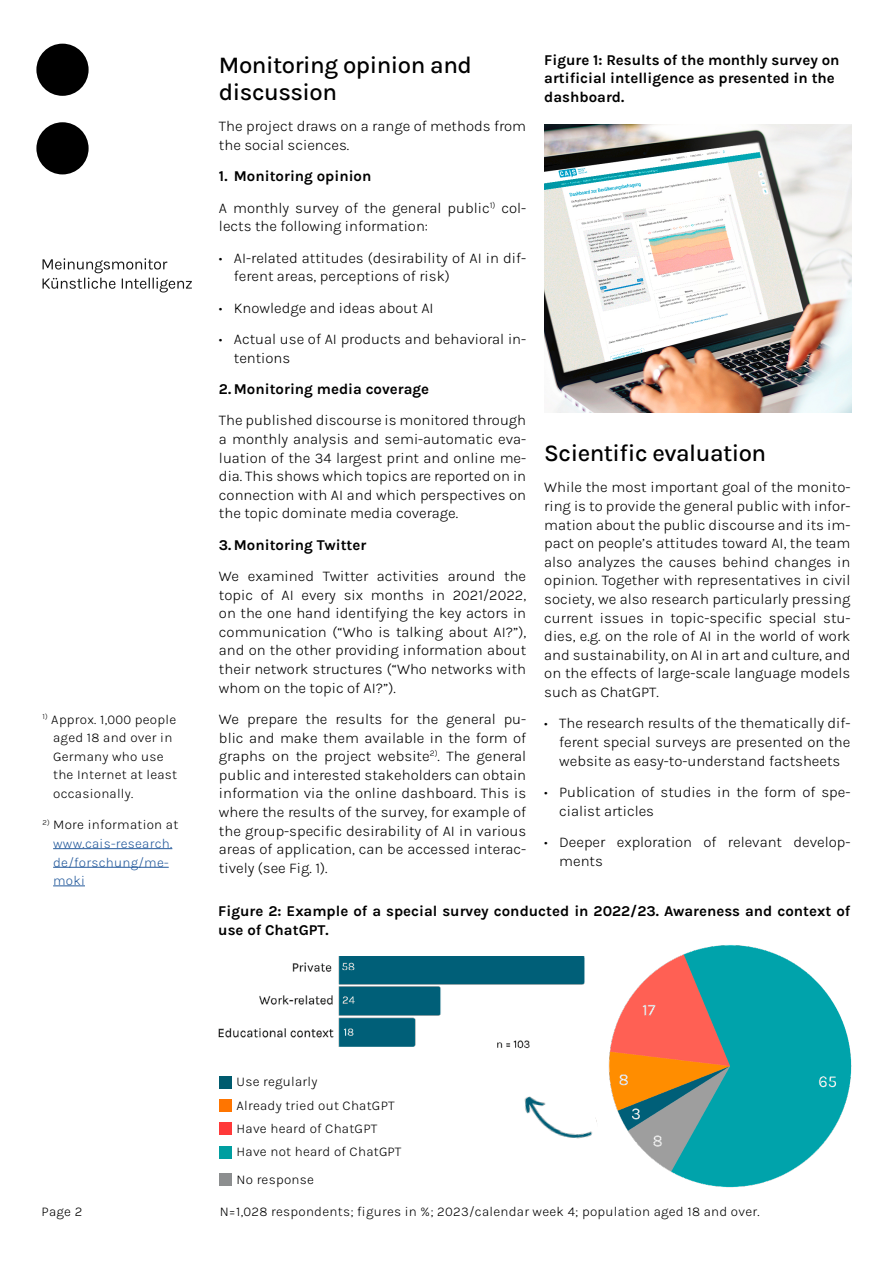
<style>
.page{position:relative;width:893px;height:1263px;background:#fff}
.page>*{position:absolute;margin:0;border:0;box-sizing:border-box;transform-origin:0 0}
.t1{font:500 24px/27px "Karla";letter-spacing:-.02em;color:#000}
.t2{font:300 15px/18.6px "Karla";color:#000}
.t3{font:700 15px/18.6px "Karla";color:#000}
.t4{font:300 13.5px/18.6px "Karla";letter-spacing:.02em;color:#000}
.t5{font:300 13.5px/18.6px "Karla";letter-spacing:.02em;color:#245a9c}
.s1{color:#000}
.s2{font-weight:700}
</style>
<div class="page">
<div style="left:36px;top:44px;width:53px;height:52px;background:#000;border-radius:50%"></div>
<div style="left:36px;top:122px;width:53px;height:52px;background:#000;border-radius:50%"></div>
<svg style="left:43px;top:258px;width:149px;height:35px"></svg>
<hr style="left:53px;top:848px;width:119px;height:1px;background:#245a9c">
<hr style="left:53px;top:867px;width:116px;height:1px;background:#245a9c">
<hr style="left:53px;top:886px;width:32px;height:1px;background:#245a9c">
<img style="left:544px;top:124px;width:307px;height:288px">
<div style="left:219px;top:1076px;width:13px;height:12px;background:#005b6e"></div>
<div style="left:219px;top:1099px;width:13px;height:13px;background:#ff7500"></div>
<div style="left:219px;top:1122px;width:13px;height:13px;background:#ff3939"></div>
<div style="left:219px;top:1146px;width:13px;height:12px;background:#009ea0"></div>
<div style="left:219px;top:1173px;width:13px;height:13px;background:#8c8e8f"></div>
<img style="left:218px;top:956px;width:367px;height:92px">
<img style="left:608px;top:945px;width:243px;height:243px">
<img style="left:524px;top:1096px;width:73px;height:43px">
<p class="t4" style="left:53px;top:709px;width:126px;text-indent:-11px"><sup>1)</sup> Approx. 1,000 people aged 18 and over in<br>Germany who use the Internet at least occasionally.</p>
<p class="t5" style="left:53px;top:815px;width:127px;text-indent:-11px"><sup>2)</sup> <span class="s1">More information at </span>www.cais-research. de/forschung/me&shy;moki</p>
<p class="t3" style="left:544px;top:50px;width:297px">Figure 1: Results of the monthly survey on artificial intelligence as presented in the dashboard.</p>
<h1 class="t1" style="left:219px;top:51px;width:254px">Monitoring opinion and discussion</h1>
<p class="t2" style="left:219px;top:117px;width:309px">The project draws on a range of methods from the social sciences.</p>
<p class="t2" style="left:219px;top:160px;width:309px;line-height:31.3px"><span class="s2">1. Monitoring opinion<br></span>A monthly survey of the general public<sup>1)</sup> col-</p>
<p class="t2" style="left:219px;top:217px;width:211px">lects the following information:</p>
<p class="t2" style="left:234px;top:248px;width:294px;text-indent:-15px">• AI-related attitudes (desirability of AI in dif&shy;ferent areas, perceptions of risk)</p>
<p class="t2" style="left:219px;top:298px;width:216px">• Knowledge and ideas about AI</p>
<p class="t2" style="left:234px;top:329px;width:294px;text-indent:-15px">• Actual use of AI products and behavioral in&shy;tentions</p>
<p class="t3" style="left:219px;top:379px;width:212px">2. Monitoring media coverage</p>
<p class="t2" style="left:219px;top:411px;width:309px;text-align:justify">The published discourse is monitored through a monthly analysis and semi-automatic eva&shy;luation of the 34 largest print and online me&shy;dia. This shows which topics are reported on in connection with AI and which perspectives on the topic dominate media coverage.</p>
<p class="t3" style="left:219px;top:535px;width:149px">3. Monitoring Twitter</p>
<p class="t2" style="left:219px;top:566px;width:309px;text-align:justify">We examined Twitter activities around the topic of AI every six months in 2021/2022, on the one hand identifying the key actors in communication (“Who is talking about AI?”), and on the other providing information about their network structures (“Who networks with whom on the topic of AI?”).</p>
<p class="t2" style="left:219px;top:709px;width:309px;text-align:justify">We prepare the results for the general pu&shy;blic and make them available in the form of graphs on the project website<sup>2)</sup>. The general public and interested stakeholders can obtain information via the online dashboard. This is where the results of the survey, for example of the group-specific desirability of AI in various areas of application, can be accessed interac&shy;tively (see Fig. 1).</p>
<h1 class="t1" style="left:544px;top:439px;width:224px">Scientific evaluation</h1>
<p class="t2" style="left:544px;top:478px;width:308px;text-align:justify">While the most important goal of the monito&shy;ring is to provide the general public with infor&shy;mation about the public discourse and its im&shy;pact on people’s attitudes toward AI, the team also analyzes the causes behind changes in opinion. Together with representatives in civil society, we also research particularly pressing current issues in topic-specific special stu&shy;dies, e.g. on the role of AI in the world of work and sustainability, on AI in art and culture, and on the effects of large-scale language models such as ChatGPT.</p>
<p class="t2" style="left:559px;top:714px;width:293px;text-align:justify;text-indent:-15px">• The research results of the thematically dif&shy;ferent special surveys are presented on the website as easy-to-understand factsheets</p>
<p class="t2" style="left:559px;top:782px;width:293px;text-indent:-15px">• Publication of studies in the form of spe&shy;cialist articles</p>
<p class="t2" style="left:559px;top:832px;width:293px;text-indent:-15px">• Deeper exploration of relevant develop&shy;ments</p>
<p class="t3" style="left:218px;top:901px;width:634px">Figure 2: Example of a special survey conducted in 2022/23. Awareness and context of use of ChatGPT.</p>
<p class="t4" style="left:41px;top:1202px;width:42px">Page 2</p>
<p class="t4" style="left:237px;top:1069px;width:166px;line-height:23.4px">Use regularly<br>Already tried out ChatGPT<br>Have heard of ChatGPT<br>Have not heard of ChatGPT</p>
<p class="t4" style="left:237px;top:1170px;width:79px">No response</p>
<p class="t4" style="left:220px;top:1202px;width:541px">N=1,028 respondents; figures in %; 2023/calendar week 4; population aged 18 and over.</p>
</div>
